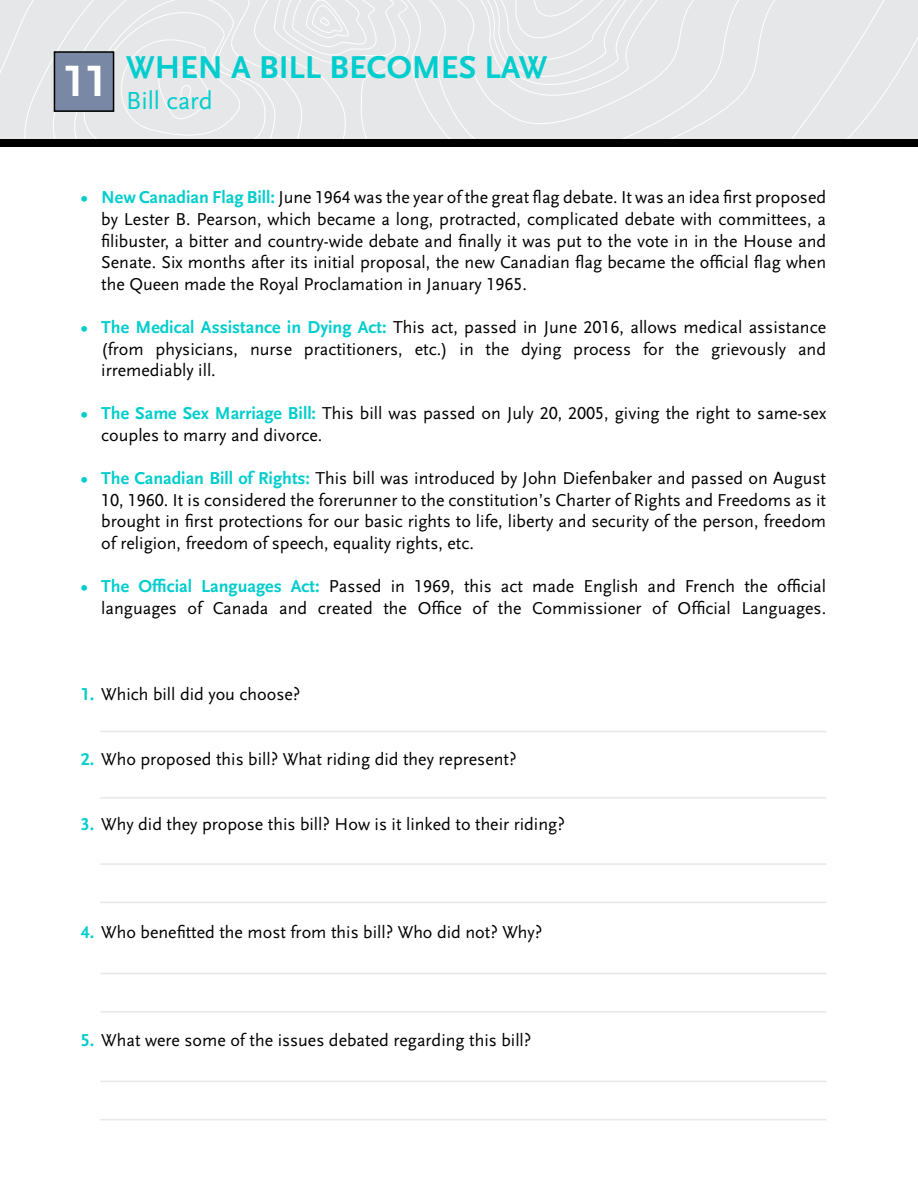
<style>
.page{position:relative;width:918px;height:1188px;background:#fff}
.page>*{position:absolute;margin:0;border:0;box-sizing:border-box;transform-origin:0 0}
.t1{font:700 33px "Scala Sans LF";color:#00cdcd}
.t2{font:25.8px "Scala Sans LF";color:#00cdcd}
.t3{font:18px/21.6px "Scala Sans LF";color:#000;text-align:justify}
.s1{font-size:45.9px;color:#fff}
.s2{font-weight:700;color:#00cdcd}
</style>
<div class="page">
<div style="left:0;top:0;width:918px;height:139px;background:#e6e7e8"></div>
<div style="left:0;top:139px;width:918px;height:7px;background:#000"></div>
<div style="left:54px;top:52px;width:60px;height:59px;background:#7988a4"></div>
<div style="left:54px;top:51px;width:60px;height:61px;border:2px solid #000"></div>
<hr style="left:100px;top:731px;width:726px;height:1px;background:#e6e7e8">
<hr style="left:100px;top:797px;width:726px;height:2px;background:#e6e7e8">
<hr style="left:100px;top:863px;width:726px;height:2px;background:#e6e7e8">
<hr style="left:100px;top:973px;width:726px;height:1px;background:#e6e7e8">
<hr style="left:100px;top:1081px;width:726px;height:1px;background:#e6e7e8">
<hr style="left:100px;top:902px;width:726px;height:1px;background:#e6e7e8">
<hr style="left:100px;top:1011px;width:726px;height:1px;background:#e6e7e8">
<hr style="left:100px;top:1119px;width:726px;height:1px;background:#e6e7e8">
<h1 class="t1" style="left:63px;top:50px;width:481px"><span class="s1">11</span> When a Bill Becomes Law</h1>
<h2 class="t2" style="left:126px;top:87px;width:88px">Bill card</h2>
<p class="t3" style="left:101px;top:187px;width:727px;text-indent:-20px"><span class="s2">• New Canadian Flag Bill:</span> June 1964 was the year of the great flag debate. It was an idea first proposed by Lester B. Pearson, which became a long, protracted, complicated debate with committees, a filibuster, a bitter and country-wide debate and finally it was put to the vote in in the House and Senate. Six months after its initial proposal, the new Canadian flag became the official flag when the Queen made the Royal Proclamation in January 1965.</p>
<p class="t3" style="left:101px;top:317px;width:726px;text-indent:-20px"><span class="s2">• The Medical Assistance in Dying Act:</span> This act, passed in June 2016, allows medical assistance (from physicians, nurse practitioners, etc.) in the dying process for the grievously and irremediably ill.</p>
<p class="t3" style="left:101px;top:403px;width:727px;text-indent:-20px"><span class="s2">• The Same Sex M arriage Bill:</span> This bill was passed on July 20, 2005, giving the right to same-sex couples to marry and divorce.</p>
<p class="t3" style="left:101px;top:468px;width:726px;text-indent:-20px"><span class="s2">• The Canadian Bill of Rights:</span> This bill was introduced by John Diefenbaker and passed on August 10, 1960. It is considered the forerunner to the constitution’s Charter of Rights and Freedoms as it brought in first protections for our basic rights to life, liberty and security of the person, freedom of religion, freedom of speech, equality rights, etc.</p>
<p class="t3" style="left:81px;top:576px;width:747px;text-align:right"><span class="s2">• The Official Languages Act:</span> Passed in 1969, this act made English and French the official languages of Canada and created the Office of the Commissioner of Official Languages.</p>
<p class="t3" style="left:81px;top:684px;width:221px"><span class="s2">1.</span> Which bill did you choose?</p>
<p class="t3" style="left:81px;top:749px;width:437px"><span class="s2">2.</span> Who proposed this bill? What riding did they represent?</p>
<p class="t3" style="left:81px;top:814px;width:485px"><span class="s2">3.</span> Why did they propose this bill? How is it linked to their riding?</p>
<p class="t3" style="left:81px;top:922px;width:463px"><span class="s2">4.</span> Who benefitted the most from this bill? Who did not? Why?</p>
<p class="t3" style="left:81px;top:1030px;width:452px"><span class="s2">5.</span> What were some of the issues debated regarding this bill?</p>
</div>
